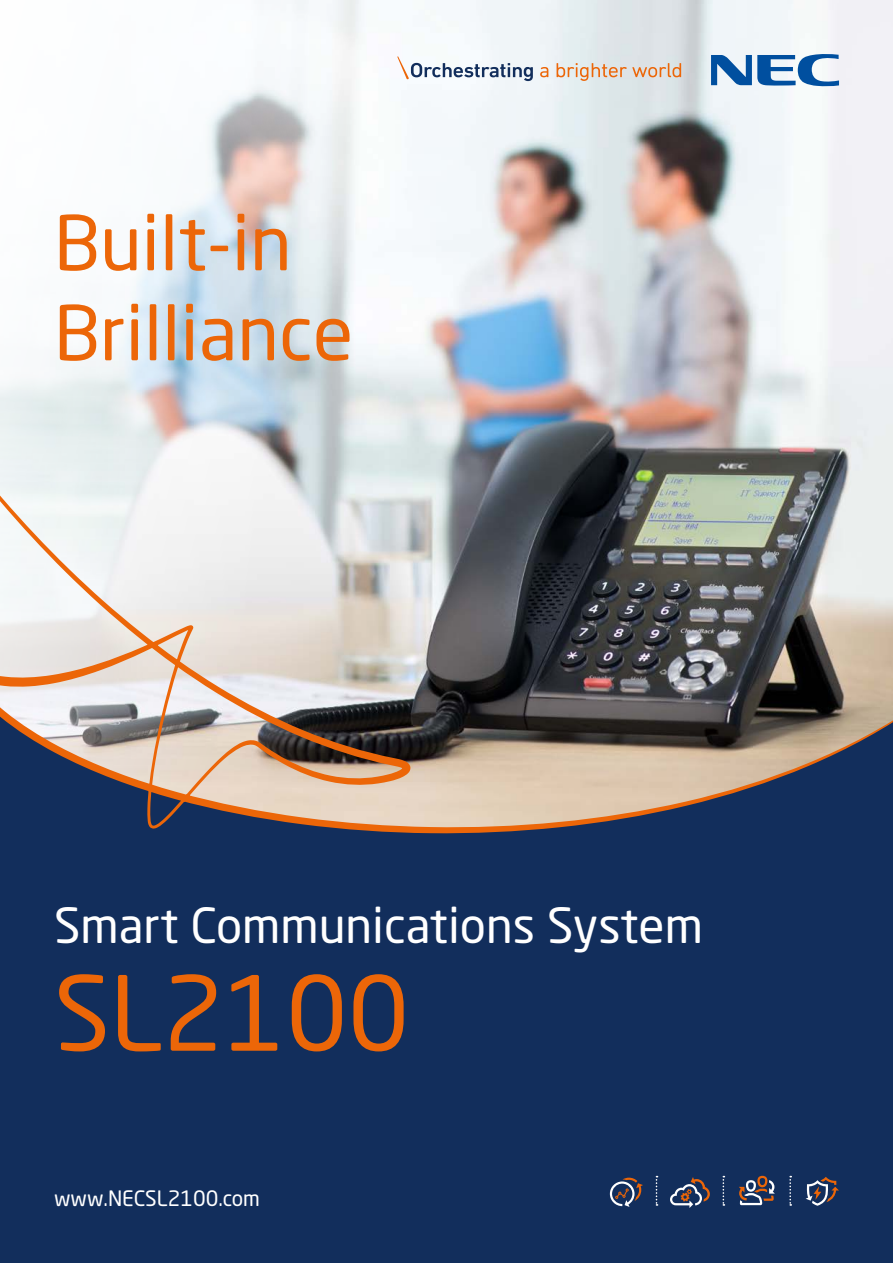
<style>
.page{position:relative;width:893px;height:1263px;background:#fff}
.page>*{position:absolute;margin:0;border:0;box-sizing:border-box;transform-origin:0 0}
.t1{font:102px "Neo Sans Std";color:#ec6608}
.t2{font:74.55px/90px "Neo Sans Std";color:#ec6608}
.t3{font:48px "Neo Sans Std";color:#fff}
.t4{font:21px "Neo Sans Std";color:#fff}
</style>
<div class="page">
<img style="left:427px;top:0;width:466px;height:259px">
<svg style="left:142px;top:0;width:285px;height:259px;fill:#f6f9fb"></svg>
<div style="left:0;top:834px;width:893px;height:429px;background:#122e5c"></div>
<img style="left:0;top:259px;width:893px;height:575px">
<svg style="left:711px;top:54px;width:128px;height:32px"></svg>
<svg style="left:540px;top:67px;width:8px;height:10px"></svg>
<svg style="left:557px;top:63px;width:124px;height:18px;background:#e1c9b7"></svg>
<svg style="left:397px;top:56px;width:136px;height:25px"></svg>
<svg style="left:610px;top:1178px;width:33px;height:29px"></svg>
<svg style="left:739px;top:1176px;width:36px;height:29px"></svg>
<svg style="left:670px;top:1177px;width:40px;height:31px"></svg>
<svg style="left:806px;top:1177px;width:33px;height:29px"></svg>
<svg style="left:789px;top:1176px;width:2px;height:30px"></svg>
<svg style="left:722px;top:1176px;width:2px;height:30px"></svg>
<svg style="left:656px;top:1176px;width:1px;height:30px"></svg>
<h2 class="t2" style="left:54px;top:197px;width:301px">Built-in<br>Brilliance</h2>
<p class="t3" style="left:54px;top:896px;width:650px">Smart Communications System</p>
<h1 class="t1" style="left:54px;top:951px;width:357px">SL2100</h1>
<p class="t4" style="left:54px;top:1185px;width:207px">www.NECSL2100.com</p>
</div>
